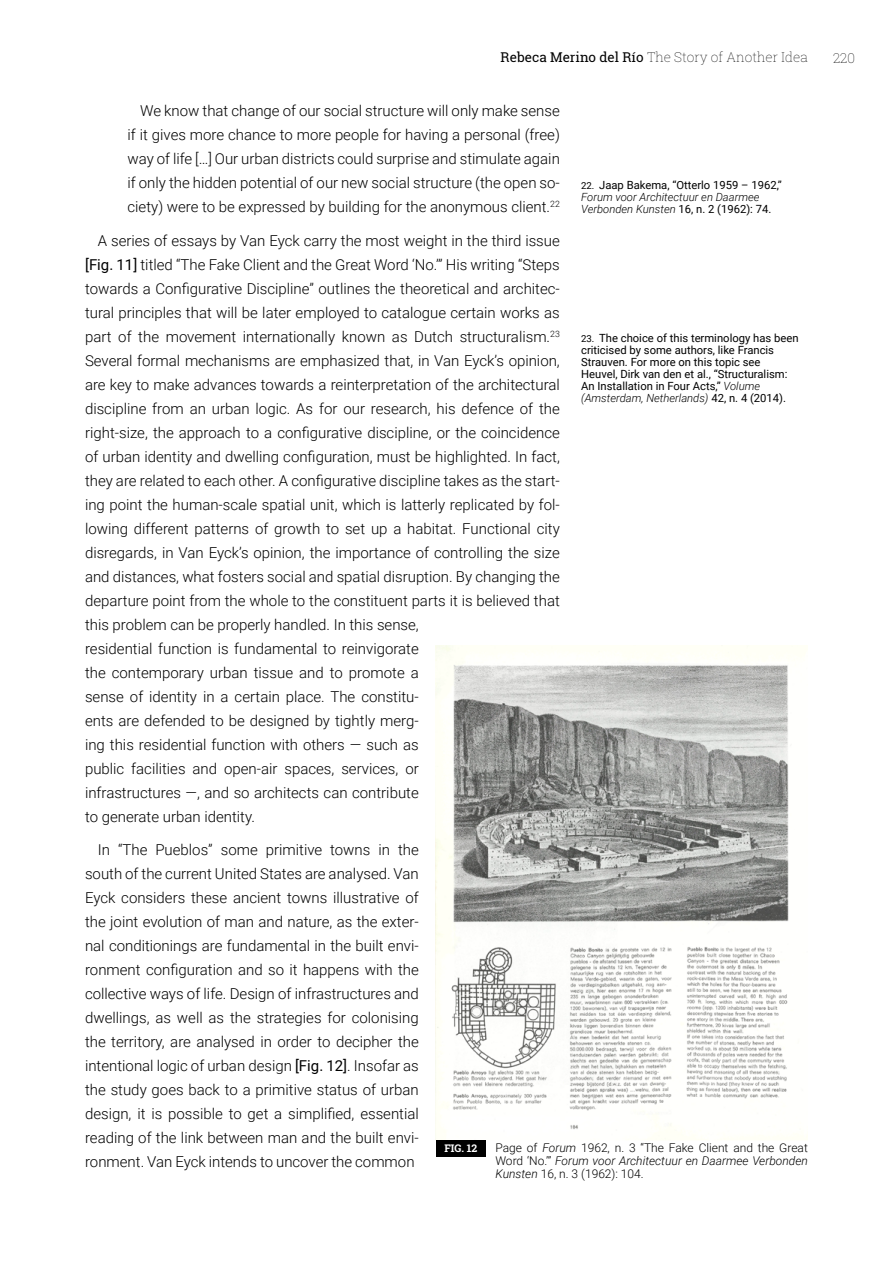
<style>
.page{position:relative;width:893px;height:1263px;background:#fff}
.page>*{position:absolute;margin:0;border:0;box-sizing:border-box;transform-origin:0 0}
.t1{font:300 15px/24px "Roboto";color:#000;text-align:justify}
.t2{font:100 13.5px "Roboto Slab";color:#000}
.t3{font:300 12px/12.8px "Roboto";color:#000;text-align:justify}
.t4{font:11.25px/12px "Roboto";color:#000}
.t5{font:700 10.5px "Roboto Slab";color:#fff}
.s1{font-weight:400}
.s2{font-size:9.6px}
.s3{font-weight:300;font-style:italic}
.s4{font-style:italic}
</style>
<div class="page">
<img style="left:436px;top:645px;width:371px;height:495px">
<div style="left:436px;top:1140px;width:50px;height:16px;background:#000"></div>
<p class="t2" style="left:501px;top:47px;width:309px"><span class="s1">Rebeca Merino del Río</span> The Story of Another Idea</p>
<p class="t2" style="left:833px;top:49px;width:24px">220</p>
<p class="t1" style="left:128px;top:98px;width:434px;text-indent:13px">We know that change of our social structure will only make sense if it gives more chance to more people for having a personal (free) way of life […] Our urban districts could surprise and stimulate again if only the hidden potential of our new social structure (the open so&shy;ciety) were to be expressed by building for the anonymous client.<sup>22</sup></p>
<p class="t1" style="left:85px;top:228px;width:476px;text-align:left;text-indent:13px">A series of essays by Van Eyck carry the most weight in the third issue <span class="s1">[Fig. 11]</span> titled “The Fake Client and the Great Word ‘No.’” His writing “Steps towards a Configurative Discipline” outlines the theoretical and architec&shy;tural principles that will be later employed to catalogue certain works as part of the movement internationally known as Dutch structuralism.<sup>23<br></sup>Several formal mechanisms are emphasized that, in Van Eyck’s opinion, are key to make advances towards a reinterpretation of the architectural discipline from an urban logic. As for our research, his defence of the right-size, the approach to a configurative discipline, or the coincidence of urban identity and dwelling configuration, must be highlighted. In fact, they are related to each other. A configurative discipline takes as the start&shy;ing point the human-scale spatial unit, which is latterly replicated by fol&shy;lowing different patterns of growth to set up a habitat. Functional city disregards, in Van Eyck’s opinion, the importance of controlling the size and distances, what fosters social and spatial disruption. By changing the departure point from the whole to the constituent parts it is believed that this problem can be properly handled. In this sense,<br>residential function is fundamental to reinvigorate<br>the contemporary urban tissue and to promote a<br>sense of identity in a certain place. The constitu-<br>ents are defended to be designed by tightly merg-<br>ing this residential function with others — such as<br>public facilities and open-air spaces, services, or<br>infrastructures —, and so architects can contribute<br>to generate urban identity.</p>
<p class="t1" style="left:85px;top:837px;width:335px;text-indent:13px">In “The Pueblos” some primitive towns in the south of the current United States are analysed. Van Eyck considers these ancient towns illustrative of the joint evolution of man and nature, as the exter&shy;nal conditionings are fundamental in the built envi&shy;ronment configuration and so it happens with the collective ways of life. Design of infrastructures and dwellings, as well as the strategies for colonising the territory, are analysed in order to decipher the intentional logic of urban design <span class="s1">[Fig. 12]</span>. Insofar as the study goes back to a primitive status of urban design, it is possible to get a simplified, essential reading of the link between man and the built envi&shy;ronment. Van Eyck intends to uncover the common</p>
<p class="t4" style="left:581px;top:178px;width:202px"><span class="s2">22.</span> Jaap Bakema, “Otterlo 1959 – 1962,”<br><span class="s3">Forum voor Architectuur en Daarmee<br>Verbonden Kunsten</span> 16, n. 2 (1962): 74.</p>
<p class="t4" style="left:581px;top:332px;width:219px"><span class="s2">23.</span> The choice of this terminology has been criticised by some authors, like Francis Strauven. For more on this topic see Heuvel, Dirk van den et al., “Structuralism:<br>An Installation in Four Acts,” <span class="s3">Volume (Amsterdam, Netherlands)</span> 42, n. 4 (2014).</p>
<p class="t3" style="left:495px;top:1141px;width:314px">Page of <span class="s4">Forum</span> 1962, n. 3 “The Fake Client and the Great Word ‘No.’” <span class="s4">Forum voor Architectuur en Daarmee Verbonden Kunsten</span> 16, n. 3 (1962): 104.</p>
<p class="t5" style="left:444px;top:1141px;width:34px">FIG. 12</p>
</div>
